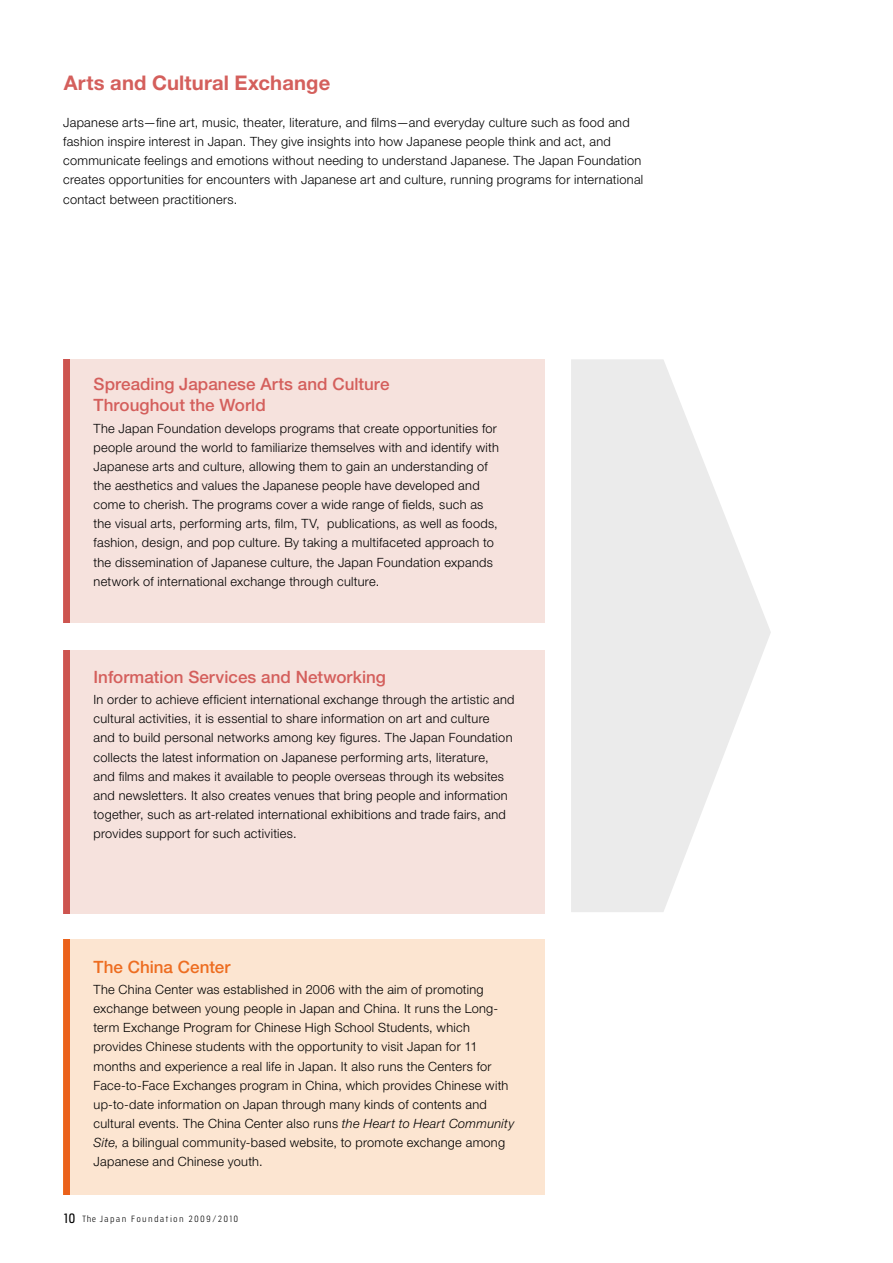
<style>
.page{position:relative;width:893px;height:1263px;background:#fff}
.page>*{position:absolute;margin:0;border:0;box-sizing:border-box;transform-origin:0 0}
.t1{font:700 20.25px "Helvetica Neue LT Std";letter-spacing:.01em;color:#d45f5c}
.t2{font:500 16.95px/20.7px "Helvetica Neue LT Std";color:#d45f5c}
.t3{font:500 16.95px "Helvetica Neue LT Std";color:#ed6d21}
.t4{font:300 12.75px/19.2px "Helvetica Neue LT Std";letter-spacing:.02em;color:#000}
.t5{font:8.55px "Jesaya Lt";letter-spacing:.225em;color:#000}
.s1{font-style:italic}
.s2{font-family:"Jesaya Bk";font-size:12.75px}
.s3{font-family:"Koz Min Pro"}
</style>
<div class="page">
<div style="left:64px;top:359px;width:480px;height:264px;background:#f6e2dd"></div>
<div style="left:64px;top:650px;width:480px;height:263px;background:#f6e2dd"></div>
<div style="left:64px;top:940px;width:480px;height:255px;background:#fce5d1"></div>
<div style="left:64px;top:359px;width:6px;height:264px;background:#cc544f"></div>
<div style="left:64px;top:650px;width:6px;height:263px;background:#cc544f"></div>
<div style="left:64px;top:940px;width:6px;height:255px;background:#ea611b"></div>
<svg style="left:571px;top:359px;width:200px;height:553px;fill:#ebebeb"></svg>
<h1 class="t1" style="left:64px;top:70px;width:268px">Arts and Cultural Exchange</h1>
<p class="t4" style="left:63px;top:113px;width:582px">Japanese arts—fine art, music, theater, literature, and films—and everyday culture such as food and fashion inspire interest in Japan. They give insights into how Japanese people think and act, and communicate feelings and emotions without needing to understand Japanese. The Japan Foundation creates opportunities for encounters with Japanese art and culture, running programs for international contact between practitioners.</p>
<h2 class="t2" style="left:94px;top:374px;width:297px">Spreading Japanese Arts and Culture<br>Throughout the World</h2>
<p class="t4" style="left:94px;top:418px;width:407px">The Japan Foundation develops programs that create opportunities for people around the world to familiarize themselves with and identify with Japanese arts and culture, allowing them to gain an understanding of the aesthetics and values the Japanese people have developed and come to cherish. The programs cover a wide range of fields, such as the visual arts, performing arts, film, TV, publications, as well as foods, fashion, design, and pop culture. By taking a multifaceted approach to the dissemination of Japanese culture, the Japan Foundation expands network of international exchange through culture.</p>
<h2 class="t2" style="left:94px;top:666px;width:294px">Information Services and Networking</h2>
<p class="t4" style="left:94px;top:690px;width:423px">In order to achieve efficient international exchange through the artistic and cultural activities, it is essential to share information on art and culture<br>and to build personal networks among key figures. The Japan Foundation collects the latest information on Japanese performing arts, literature,<br>and films and makes it available to people overseas through its websites and newsletters. It also creates venues that bring people and information together, such as art-related international exhibitions and trade fairs, and provides support for such activities.</p>
<h2 class="t3" style="left:94px;top:956px;width:138px">The China Center</h2>
<p class="t4" style="left:94px;top:979px;width:422px">The China Center was established in 2006 with the aim of promoting exchange between young people in Japan and China. It runs the Long&shy;term Exchange Program for Chinese High School Students, which provides Chinese students with the opportunity to visit Japan for 11 months and experience a real life in Japan. It also runs the Centers for Face-to-Face Exchanges program in China, which provides Chinese with up-to-date information on Japan through many kinds of contents and cultural events. The China Center also runs <span class="s1">the Heart to Heart Community Site</span>, a bilingual community-based website, to promote exchange among Japanese and Chinese youth.</p>
<p class="t5" style="left:64px;top:1213px;width:175px"><span class="s2">10</span> The Japan Foundation 2009<span class="s3">/</span>2010</p>
</div>
